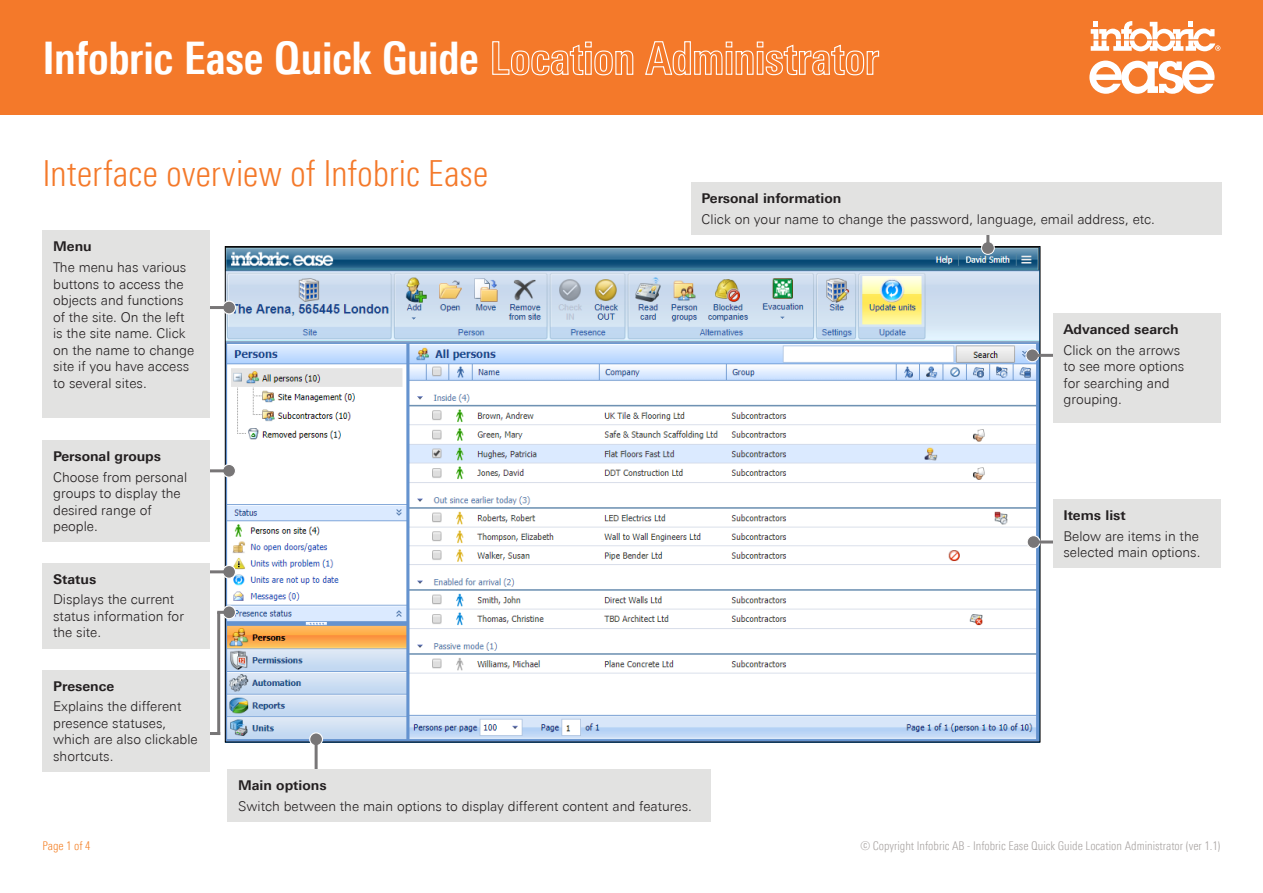
<style>
.page{position:relative;width:1263px;height:893px;background:#fff}
.page>*{position:absolute;margin:0;border:0;box-sizing:border-box;transform-origin:0 0}
.t1{font:700 condensed 45px "Univers Next Pro";letter-spacing:-.01em;color:#fff}
.t2{font:300 condensed 36px "Univers Next Pro";letter-spacing:-.005em;color:#f4792a}
.Infobox_Text{font:300 13.5px/16.5px "Univers Next Pro";color:#231f20}
.Infobox_Rubrik{font:700 13.5px "Univers Next Pro";color:#231f20}
.t3{font:300 condensed 12px "Univers Next Pro";color:#a7a2a0}
.Sidnummer{font:300 condensed 12px "Univers Next Pro";color:#f48026}
</style>
<div class="page">
<div style="left:0;top:0;width:1263px;height:115px;background:#f4792a"></div>
<svg style="left:492px;top:41px;width:142px;height:35px"></svg>
<svg style="left:645px;top:41px;width:235px;height:35px"></svg>
<svg style="left:1089px;top:61px;width:125px;height:33px"></svg>
<svg style="left:1091px;top:21px;width:129px;height:30px"></svg>
<img style="left:227px;top:248px;width:811px;height:492px">
<div style="left:1026px;top:349px;width:13px;height:13px;background:#787677;border-radius:50%"></div>
<div style="left:1025px;top:349px;width:14px;height:13px;border:1px solid #fff;border-radius:50%"></div>
<div style="left:981px;top:242px;width:13px;height:12px;background:#787677;border-radius:50%"></div>
<div style="left:981px;top:241px;width:14px;height:14px;border:1px solid #fff;border-radius:50%"></div>
<div style="left:1027px;top:536px;width:13px;height:12px;background:#787677;border-radius:50%"></div>
<div style="left:1026px;top:535px;width:14px;height:14px;border:1px solid #fff;border-radius:50%"></div>
<div style="left:223px;top:301px;width:12px;height:13px;background:#787677;border-radius:50%"></div>
<div style="left:222px;top:301px;width:14px;height:13px;border:1px solid #fff;border-radius:50%"></div>
<div style="left:223px;top:464px;width:12px;height:13px;background:#787677;border-radius:50%"></div>
<div style="left:222px;top:464px;width:14px;height:14px;border:1px solid #fff;border-radius:50%"></div>
<div style="left:223px;top:565px;width:12px;height:13px;background:#787677;border-radius:50%"></div>
<div style="left:222px;top:565px;width:14px;height:14px;border:1px solid #fff;border-radius:50%"></div>
<div style="left:223px;top:606px;width:12px;height:13px;background:#787677;border-radius:50%"></div>
<div style="left:222px;top:605px;width:14px;height:14px;border:1px solid #fff;border-radius:50%"></div>
<div style="left:310px;top:733px;width:12px;height:13px;background:#787677;border-radius:50%"></div>
<div style="left:309px;top:732px;width:14px;height:14px;border:1px solid #fff;border-radius:50%"></div>
<hr style="left:986px;top:217px;width:3px;height:31px;background:#787677">
<div style="left:691px;top:183px;width:530px;height:52px;background:#e2e2e1"></div>
<hr style="left:1032px;top:354px;width:53px;height:3px;background:#787677">
<div style="left:1053px;top:313px;width:167px;height:110px;background:#e2e2e1"></div>
<hr style="left:142px;top:306px;width:83px;height:3px;background:#787677">
<hr style="left:1031px;top:540px;width:60px;height:3px;background:#787677">
<hr style="left:97px;top:732px;width:123px;height:3px;background:#787677">
<hr style="left:315px;top:739px;width:3px;height:50px;background:#787677">
<hr style="left:197px;top:570px;width:32px;height:3px;background:#787677">
<svg style="left:217px;top:611px;width:7px;height:3px"></svg>
<hr style="left:217px;top:612px;width:3px;height:123px;background:#787677">
<div style="left:1053px;top:499px;width:167px;height:69px;background:#e2e2e1"></div>
<div style="left:43px;top:670px;width:167px;height:101px;background:#e2e2e1"></div>
<div style="left:227px;top:769px;width:484px;height:52px;background:#e2e2e1"></div>
<div style="left:43px;top:563px;width:167px;height:85px;background:#e2e2e1"></div>
<hr style="left:160px;top:469px;width:69px;height:3px;background:#787677">
<div style="left:43px;top:440px;width:167px;height:102px;background:#e2e2e1"></div>
<div style="left:43px;top:231px;width:167px;height:187px;background:#e2e2e1"></div>
<h1 class="t1" style="left:43px;top:32px;width:438px">Infobric Ease Quick Guide</h1>
<p class="t2" style="left:43px;top:152px;width:447px">Interface overview of Infobric Ease</p>
<p class="Infobox_Rubrik" style="left:53px;top:239px;width:40px">Menu</p>
<p class="Infobox_Text" style="left:53px;top:259px;width:143px">The menu has various buttons to access the objects and functions of the site. On the left is the site name. Click on the name to change site if you have access to several sites.</p>
<p class="Infobox_Rubrik" style="left:702px;top:190px;width:141px">Personal information</p>
<p class="Infobox_Text" style="left:702px;top:211px;width:455px">Click on your name to change the password, language, email address, etc.</p>
<p class="Infobox_Rubrik" style="left:1063px;top:321px;width:117px">Advanced search</p>
<p class="Infobox_Text" style="left:1063px;top:342px;width:122px">Click on the arrows to see more options for searching and grouping.</p>
<p class="Infobox_Rubrik" style="left:53px;top:448px;width:109px">Personal groups</p>
<p class="Infobox_Text" style="left:53px;top:468px;width:136px">Choose from personal groups to display the desired range of people.</p>
<p class="Infobox_Rubrik" style="left:53px;top:571px;width:45px">Status</p>
<p class="Infobox_Text" style="left:53px;top:591px;width:132px">Displays the current status information for the site.</p>
<p class="Infobox_Rubrik" style="left:53px;top:678px;width:63px">Presence</p>
<p class="Infobox_Text" style="left:53px;top:698px;width:146px">Explains the different presence statuses, which are also clickable shortcuts.</p>
<p class="Infobox_Rubrik" style="left:238px;top:777px;width:90px">Main options</p>
<p class="Infobox_Text" style="left:238px;top:797px;width:455px">Switch between the main options to display different content and features.</p>
<p class="Infobox_Rubrik" style="left:1063px;top:507px;width:64px">Items list</p>
<p class="Infobox_Text" style="left:1063px;top:528px;width:139px">Below are items in the selected main options.</p>
<p class="Sidnummer" style="left:43px;top:839px;width:49px">Page 1 of 4</p>
<p class="t3" style="left:860px;top:839px;width:362px">© Copyright Infobric AB - Infobric Ease Quick Guide Location Administrator (ver 1.1)</p>
</div>
